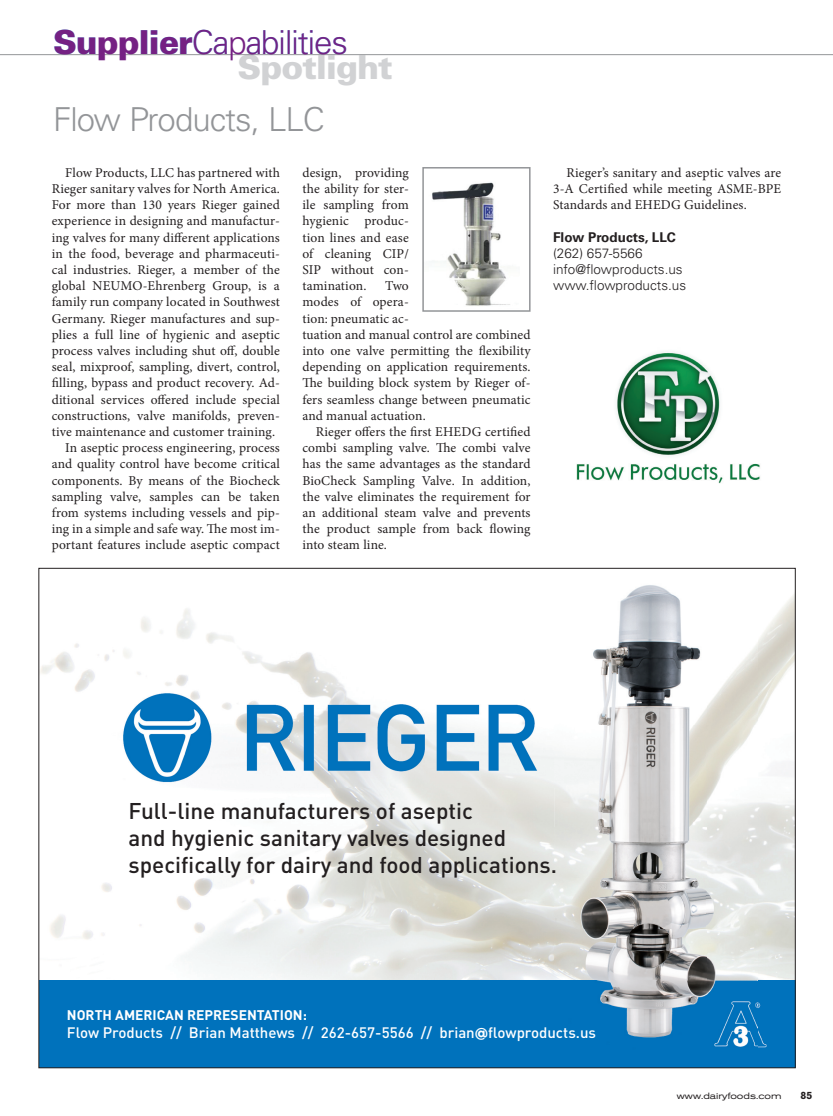
<style>
.page{position:relative;width:833px;height:1116px;background:#fff}
.page>*{position:absolute;margin:0;border:0;box-sizing:border-box;transform-origin:0 0}
.t1{font:300 33px "Univers";letter-spacing:-.03em;color:#752183}
.t2{font:300 33px "Univers";letter-spacing:-.03em;color:#939598}
.t3{font:900 33px "Univers";letter-spacing:-.03em;color:#d1d2d4}
.t4{font:500 22.5px/27px "DINOT";color:#231f20}
.t5{font:500 15px "DINOT";color:#fff}
.t6{font:700 13.8px "DINOT";color:#fff}
.t7{font:13.5px/16.2px "Minion Pro";letter-spacing:.01em;color:#231f20;text-align:justify}
.t8{font:300 13.5px/16.2px "Univers";color:#231f20}
.t9{font:700 13.5px "Univers";color:#231f20}
.t10{font:700 10.5px "Akzidenz Grotesk BE";color:#231f20}
.t11{font:expanded 9px "Akzidenz Grotesk BE";color:#231f20}
.s1{font-weight:900}
.s2{font-family:"Montserrat";font-weight:700}
</style>
<div class="page">
<hr style="left:0;top:54px;width:832px;height:1px;background:#939598">
<img style="left:432px;top:182px;width:78px;height:124px">
<div style="left:422px;top:167px;width:108px;height:145px;border:2px solid #939598"></div>
<img style="left:41px;top:596px;width:752px;height:385px">
<div style="left:39px;top:981px;width:756px;height:87px;background:#0072bc"></div>
<img style="left:554px;top:585px;width:152px;height:140px">
<img style="left:706px;top:596px;width:51px;height:385px">
<img style="left:563px;top:725px;width:143px;height:51px">
<img style="left:554px;top:776px;width:152px;height:205px">
<img style="left:600px;top:981px;width:116px;height:57px">
<img style="left:98px;top:681px;width:465px;height:107px">
<img style="left:710px;top:999px;width:57px;height:49px">
<img style="left:576px;top:352px;width:184px;height:132px">
<h1 class="t1" style="left:53px;top:23px;width:296px"><span class="s1">Supplier</span>Capabilities</h1>
<h1 class="t3" style="left:238px;top:46px;width:157px">Spotlight</h1>
<h1 class="t2" style="left:53px;top:99px;width:273px">Flow Products, LLC</h1>
<p class="t7" style="left:65px;top:165px;width:216px">Flow Products, LLC has partnered with</p>
<p class="t7" style="left:52px;top:181px;width:230px">Rieger sanitary valves for North America.</p>
<p class="t7" style="left:52px;top:197px;width:229px">For more than 130 years Rieger gained</p>
<p class="t7" style="left:52px;top:213px;width:230px">experience in designing and manufactur-</p>
<p class="t7" style="left:52px;top:229px;width:229px">ing valves for many different applications</p>
<p class="t7" style="left:52px;top:246px;width:229px">in the food, beverage and pharmaceuti-</p>
<p class="t7" style="left:52px;top:262px;width:229px">cal industries. Rieger, a member of the</p>
<p class="t7" style="left:52px;top:278px;width:229px">global NEUMO-Ehrenberg Group, is a</p>
<p class="t7" style="left:52px;top:294px;width:229px">family run company located in Southwest</p>
<p class="t7" style="left:52px;top:310px;width:230px">Germany. Rieger manufactures and sup-</p>
<p class="t7" style="left:52px;top:327px;width:229px">plies a full line of hygienic and aseptic</p>
<p class="t7" style="left:52px;top:343px;width:230px">process valves including shut off, double</p>
<p class="t7" style="left:52px;top:359px;width:230px">seal, mixproof, sampling, divert, control,</p>
<p class="t7" style="left:52px;top:375px;width:229px">filling, bypass and product recovery. Ad-</p>
<p class="t7" style="left:52px;top:391px;width:229px">ditional services offered include special</p>
<p class="t7" style="left:52px;top:408px;width:230px">constructions, valve manifolds, preven-</p>
<p class="t7" style="left:52px;top:424px;width:225px">tive maintenance and customer training.</p>
<p class="t7" style="left:65px;top:440px;width:216px">In aseptic process engineering, process</p>
<p class="t7" style="left:52px;top:456px;width:230px">and quality control have become critical</p>
<p class="t7" style="left:52px;top:472px;width:230px">components. By means of the Biocheck</p>
<p class="t7" style="left:52px;top:489px;width:229px">sampling valve, samples can be taken</p>
<p class="t7" style="left:52px;top:505px;width:229px">from systems including vessels and pip-</p>
<p class="t7" style="left:52px;top:521px;width:229px">ing in a simple and safe way. The most im-</p>
<p class="t7" style="left:52px;top:537px;width:230px">portant features include aseptic compact</p>
<p class="t7" style="left:302px;top:165px;width:108px">design, providing the ability for ster&shy;ile sampling from hygienic produc&shy;tion lines and ease of cleaning CIP/ SIP without con&shy;tamination.</p>
<p class="t7" style="left:302px;top:278px;width:230px;text-align:left;text-indent:83px">Two<br>modes of opera-<br>tion: pneumatic ac-<br>tuation and manual control are combined into one valve permitting the flexibility depending on application requirements.<br>The building block system by Rieger of&shy;fers seamless change between pneumatic and manual actuation.</p>
<p class="t7" style="left:302px;top:424px;width:230px;text-indent:14px">Rieger offers the first EHEDG certified combi sampling valve. The combi valve has the same advantages as the standard BioCheck Sampling Valve. In addition, the valve eliminates the requirement for an additional steam valve and prevents the product sample from back flowing into steam line.</p>
<p class="t7" style="left:553px;top:165px;width:230px;text-indent:14px">Rieger’s sanitary and aseptic valves are 3-A Certified while meeting ASME-BPE Standards and EHEDG Guidelines.</p>
<p class="t9" style="left:553px;top:229px;width:124px">Flow Products, LLC</p>
<p class="t8" style="left:553px;top:245px;width:134px">(262) 657-5566 info@flowproducts.us www.flowproducts.us</p>
<h2 class="t4" style="left:128px;top:796px;width:430px">Full-line manufacturers of aseptic<br>and hygienic sanitary valves designed specifically for dairy and food applications.</h2>
<p class="t6" style="left:67px;top:1006px;width:241px">NORTH AMERICAN REPRESENTATION:</p>
<p class="t5" style="left:67px;top:1023px;width:530px">Flow Products // Brian Matthews // 262-657-5566 // brian<span class="s2">@</span>flowproducts.us</p>
<p class="t11" style="left:676px;top:1091px;width:106px">www.dairyfoods.com</p>
<p class="t10" style="left:800px;top:1089px;width:13px">85</p>
</div>
